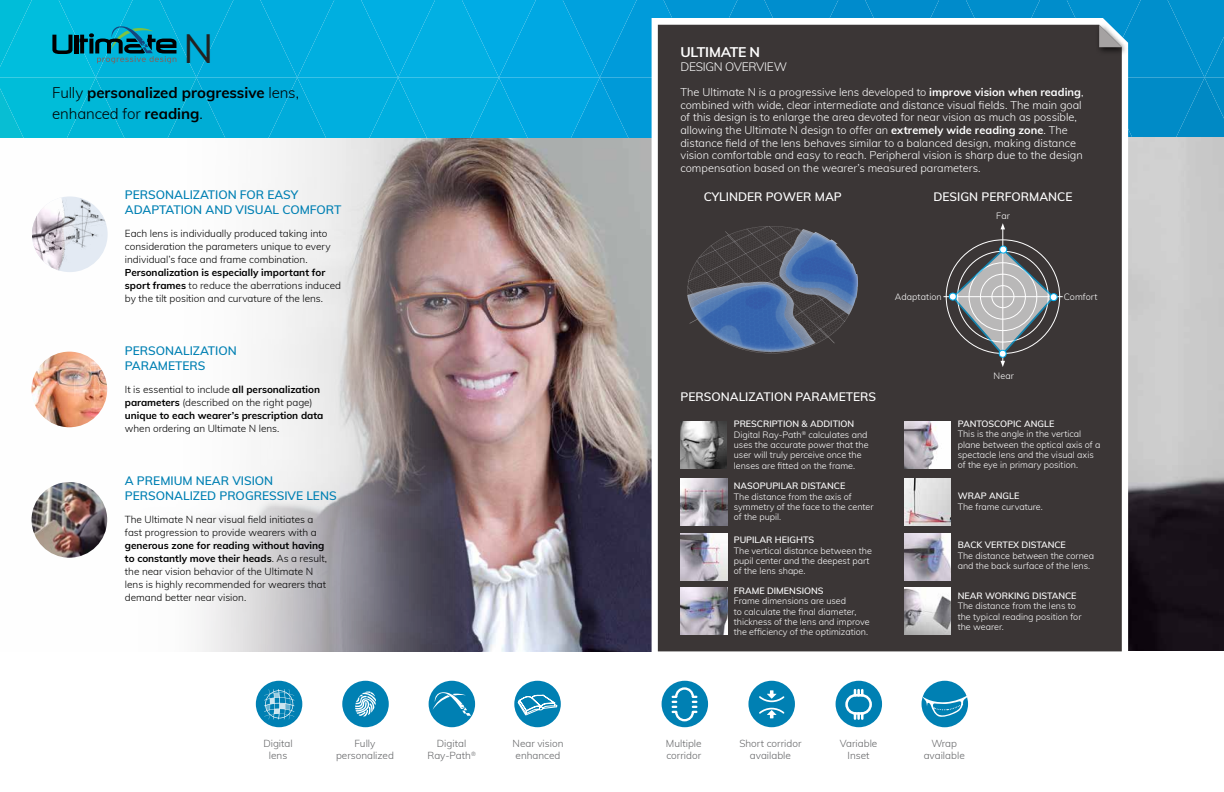
<style>
.page{position:relative;width:1224px;height:792px;background:#fff}
.page>*{position:absolute;margin:0;border:0;box-sizing:border-box;transform-origin:0 0}
.t1{font:40px "Muli";color:#222221}
.t2{font:700 15px/21.2px "Muli";color:#000}
.t3{font:700 14px "Muli";letter-spacing:-.02em;color:#fff}
.t4{font:600 12px/15px "Muli";color:#0080b3}
.t5{font:600 12px "Muli";color:#fff}
.t6{font:300 12px "Muli";letter-spacing:-.025em;color:#fff}
.t7{font:300 11px/12.6px "Muli";color:#fff}
.t8{font:300 10px/13px "Muli";color:#000}
.t9{font:300 10px/12px "Muli";color:#636466;text-align:center}
.t10{font:700 10px/13px "Muli";color:#000}
.t11{font:300 9px/10.3px "Muli";color:#fff}
.t12{font:600 9px "Muli";color:#fff}
.s1{font-weight:300}
.s2{font-weight:700}
.s3{font-weight:600}
</style>
<div class="page">
<img style="left:560px;top:138px;width:92px;height:514px">
<img style="left:446px;top:138px;width:114px;height:514px">
<svg style="left:31px;top:138px;width:415px;height:514px"></svg>
<img style="left:1128px;top:138px;width:96px;height:512px">
<div style="left:658px;top:138px;width:464px;height:513px;background:#3b3636"></div>
<img style="left:681px;top:421px;width:46px;height:47px">
<img style="left:681px;top:478px;width:46px;height:47px">
<img style="left:681px;top:533px;width:46px;height:47px">
<img style="left:681px;top:588px;width:46px;height:47px">
<img style="left:905px;top:421px;width:46px;height:47px">
<img style="left:905px;top:478px;width:46px;height:47px">
<img style="left:905px;top:533px;width:46px;height:47px">
<img style="left:905px;top:588px;width:46px;height:47px">
<div style="left:681px;top:219px;width:185px;height:154px;background:#fff;opacity:.75"></div>
<hr style="left:1003px;top:228px;width:1px;height:134px;background:#fff">
<svg style="left:1001px;top:223px;width:4px;height:6px"></svg>
<hr style="left:943px;top:296px;width:120px;height:1px;background:#fff">
<svg style="left:951px;top:247px;width:105px;height:120px;background:#777879"></svg>
<div style="left:1000px;top:246px;width:7px;height:7px;background:#fff;border-radius:50%"></div>
<div style="left:999px;top:246px;width:8px;height:8px;border:1px solid #00aeef;border-radius:50%"></div>
<div style="left:949px;top:293px;width:7px;height:7px;background:#fff;border-radius:50%"></div>
<div style="left:949px;top:293px;width:8px;height:8px;border:1px solid #00aeef;border-radius:50%"></div>
<div style="left:999px;top:350px;width:7px;height:7px;background:#fff;border-radius:50%"></div>
<div style="left:999px;top:350px;width:8px;height:8px;border:1px solid #00aeef;border-radius:50%"></div>
<div style="left:1050px;top:294px;width:7px;height:7px;background:#fff;border-radius:50%"></div>
<div style="left:1050px;top:293px;width:8px;height:8px;border:1px solid #00aeef;border-radius:50%"></div>
<img style="left:32px;top:196px;width:76px;height:76px;border-radius:38px">
<img style="left:32px;top:352px;width:75px;height:75px;border-radius:38px">
<img style="left:32px;top:482px;width:75px;height:76px;border-radius:38px">
<svg style="left:0;top:0;width:1224px;height:138px;background:#1a86a7"></svg>
<div style="left:429px;top:681px;width:46px;height:46px;background:#0080b3;border-radius:50%"></div>
<svg style="left:433px;top:692px;width:38px;height:24px"></svg>
<div style="left:836px;top:681px;width:46px;height:46px;background:#0080b3;border-radius:50%"></div>
<svg style="left:845px;top:690px;width:27px;height:29px"></svg>
<div style="left:662px;top:681px;width:46px;height:46px;background:#0080b3;border-radius:50%"></div>
<svg style="left:673px;top:687px;width:23px;height:35px"></svg>
<div style="left:748px;top:681px;width:47px;height:46px;background:#0080b3;border-radius:50%"></div>
<svg style="left:759px;top:690px;width:26px;height:28px"></svg>
<div style="left:256px;top:681px;width:46px;height:46px;background:#0080b3;border-radius:50%"></div>
<svg style="left:264px;top:689px;width:30px;height:30px"></svg>
<div style="left:342px;top:681px;width:47px;height:46px;background:#0080b3;border-radius:50%"></div>
<svg style="left:355px;top:691px;width:21px;height:26px"></svg>
<div style="left:922px;top:681px;width:46px;height:46px;background:#0080b3;border-radius:50%"></div>
<svg style="left:921px;top:687px;width:48px;height:31px"></svg>
<div style="left:514px;top:681px;width:47px;height:46px;background:#0080b3;border-radius:50%"></div>
<svg style="left:517px;top:694px;width:41px;height:22px"></svg>
<h1 class="t1" style="left:184px;top:19px;width:31px">N</h1>
<h2 class="t2" style="left:52px;top:81px;width:248px"><span class="s1">Fully</span> personalized progressive <span class="s1">lens, enhanced for</span> reading<span class="s1">.</span></h2>
<h3 class="t4" style="left:125px;top:187px;width:218px">PERSONALIZATION FOR EASY<br>ADAPTATION AND VISUAL COMFORT</h3>
<p class="t8" style="left:125px;top:227px;width:207px">Each lens is individually produced taking into consideration the parameters unique to every individual’s face and frame combination.</p>
<p class="t8" style="left:125px;top:266px;width:218px"><span class="s2">Personalization is especially important for sport frames</span> to reduce the aberrations induced by the tilt position and curvature of the lens.</p>
<h3 class="t4" style="left:125px;top:343px;width:113px">PERSONALIZATION<br>PARAMETERS</h3>
<p class="t10" style="left:125px;top:382px;width:200px"><span class="s1">It is essential to include</span> all personalization parameters <span class="s1">(described on the right page) </span>unique to each wearer’s prescription data</p>
<p class="t8" style="left:125px;top:421px;width:156px">when ordering an Ultimate N lens.</p>
<h3 class="t4" style="left:125px;top:472px;width:213px">A PREMIUM NEAR VISION<br>PERSONALIZED PROGRESSIVE LENS</h3>
<p class="t8" style="left:125px;top:512px;width:193px">The Ultimate N near visual field initiates a fast progression to provide wearers with a</p>
<p class="t8" style="left:125px;top:538px;width:204px"><span class="s2">generous zone for reading without having to constantly move their heads</span>. As a result, the near vision behavior of the Ultimate N lens is highly recommended for wearers that demand better near vision.</p>
<h3 class="t3" style="left:681px;top:42px;width:81px">ULTIMATE N</h3>
<h3 class="t6" style="left:681px;top:58px;width:108px">DESIGN OVERVIEW</h3>
<p class="t7" style="left:681px;top:85px;width:405px">The Ultimate N is a progressive lens developed to <span class="s2">improve vision when reading</span>, combined with wide, clear intermediate and distance visual fields. The main goal of this design is to enlarge the area devoted for near vision as much as possible, allowing the Ultimate N design to offer an <span class="s2">extremely wide reading zone</span>. The distance field of the lens behaves similar to a balanced design, making distance vision comfortable and easy to reach. Peripheral vision is sharp due to the design compensation based on the wearer’s measured parameters.</p>
<h3 class="t5" style="left:704px;top:188px;width:139px">CYLINDER POWER MAP</h3>
<h3 class="t5" style="left:934px;top:188px;width:140px">DESIGN PERFORMANCE</h3>
<p class="t11" style="left:996px;top:210px;width:15px">Far</p>
<p class="t11" style="left:895px;top:292px;width:48px">Adaptation</p>
<p class="t11" style="left:1064px;top:292px;width:35px">Comfort</p>
<h3 class="t5" style="left:681px;top:388px;width:197px">PERSONALIZATION PARAMETERS</h3>
<p class="t11" style="left:734px;top:419px;width:136px"><span class="s3">PRESCRIPTION &amp; ADDITION<br></span>Digital Ray-Path<sup>®</sup> calculates and uses the accurate power that the user will truly perceive once the lenses are fitted on the frame.</p>
<p class="t12" style="left:734px;top:480px;width:113px">NASOPUPILAR DISTANCE</p>
<p class="t11" style="left:734px;top:491px;width:141px">The distance from the axis of symmetry of the face to the center of the pupil.</p>
<p class="t12" style="left:734px;top:533px;width:82px">PUPILAR HEIGHTS</p>
<p class="t11" style="left:734px;top:545px;width:140px">The vertical distance between the pupil center and the deepest part of the lens shape.</p>
<p class="t12" style="left:734px;top:584px;width:91px">FRAME DIMENSIONS</p>
<p class="t11" style="left:734px;top:595px;width:137px">Frame dimensions are used<br>to calculate the final diameter, thickness of the lens and improve the efficiency of the optimization.</p>
<p class="t11" style="left:994px;top:370px;width:22px">Near</p>
<p class="t12" style="left:958px;top:417px;width:98px">PANTOSCOPIC ANGLE</p>
<p class="t11" style="left:958px;top:429px;width:144px">This is the angle in the vertical plane between the optical axis of a spectacle lens and the visual axis of the eye in primary position.</p>
<p class="t12" style="left:958px;top:490px;width:63px">WRAP ANGLE</p>
<p class="t11" style="left:958px;top:501px;width:87px">The frame curvature.</p>
<p class="t12" style="left:958px;top:538px;width:110px">BACK VERTEX DISTANCE</p>
<p class="t11" style="left:958px;top:550px;width:138px">The distance between the cornea and the back surface of the lens.</p>
<p class="t12" style="left:958px;top:589px;width:120px">NEAR WORKING DISTANCE</p>
<p class="t11" style="left:958px;top:600px;width:125px">The distance from the lens to the typical reading position for the wearer.</p>
<p class="t9" style="left:263px;top:737px;width:31px">Digital lens</p>
<p class="t9" style="left:924px;top:737px;width:43px">Wrap available</p>
<p class="t9" style="left:336px;top:737px;width:59px">Fully personalized</p>
<p class="t9" style="left:840px;top:737px;width:39px">Variable<br>Inset</p>
<p class="t9" style="left:428px;top:737px;width:50px">Digital<br>Ray-Path<sup>®</sup></p>
<p class="t9" style="left:666px;top:737px;width:37px;text-align:left">Multiple corridor</p>
<p class="t9" style="left:739px;top:737px;width:64px">Short corridor available</p>
<p class="t9" style="left:513px;top:737px;width:52px">Near vision enhanced</p>
</div>
